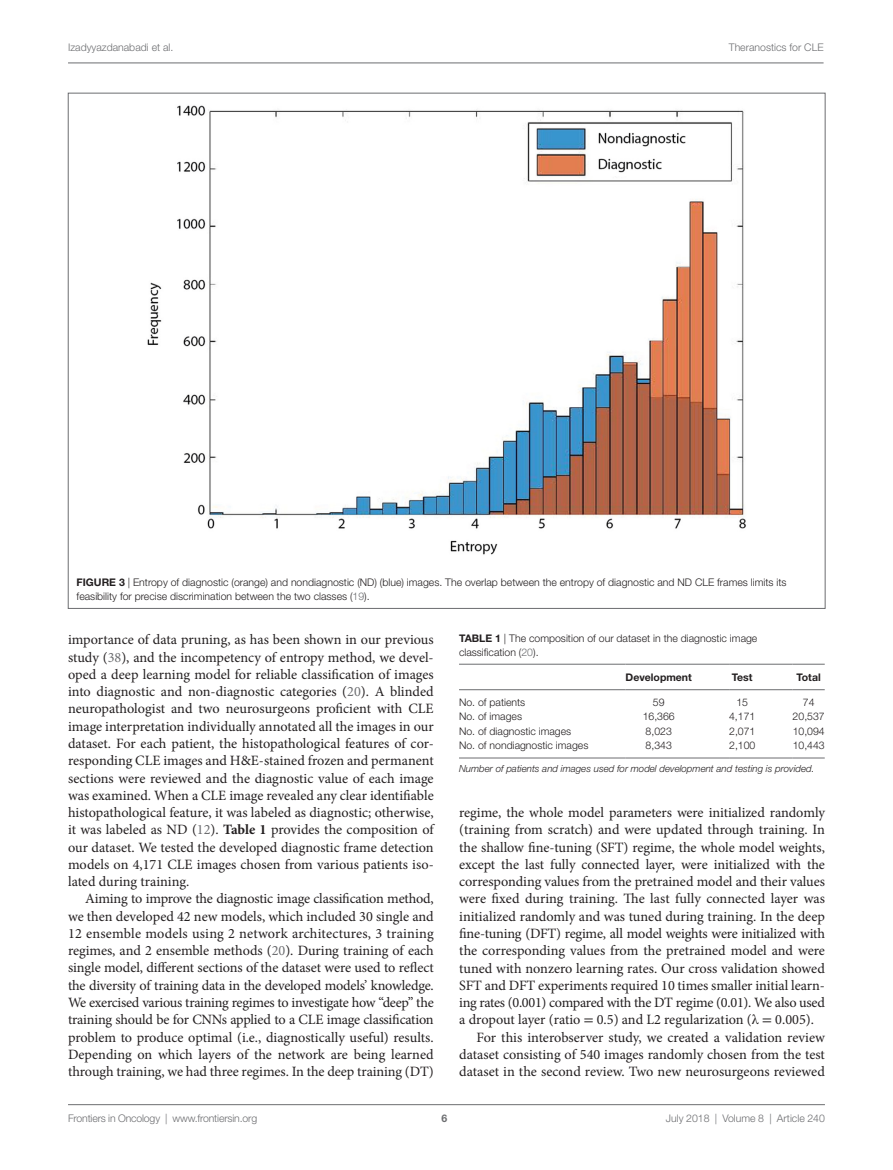
<style>
.page{position:relative;width:893px;height:1170px;background:#fff}
.page>*{position:absolute;margin:0;border:0;box-sizing:border-box;transform-origin:0 0}
.t1{font:14.25px/17.2px "Minion Pro";letter-spacing:-.005em;color:#231f20;text-align:justify}
.t2{font:300 10.5px/14.2px "Helvetica Neue LT Std";color:#231f20}
.t3{font:300 10.5px "Helvetica Neue LT Std";color:#6c6d70}
.t4{font:700 10.5px "Helvetica Neue LT Std";color:#231f20}
.t5{font:700 10.5px "Helvetica Neue LT Std";color:#6c6d70}
.t6{font:italic 300 9.75px "Helvetica Neue LT Std";color:#231f20}
.s1{font-weight:700}
.s2{color:#6c6d70}
.s3{font-family:"STIX General"}
</style>
<div class="page">
<hr style="left:459px;top:664px;width:167px;height:1px;background:#6c6d70">
<hr style="left:459px;top:689px;width:167px;height:1px;background:#6c6d70">
<hr style="left:626px;top:664px;width:103px;height:1px;background:#6c6d70">
<hr style="left:626px;top:689px;width:103px;height:1px;background:#6c6d70">
<hr style="left:729px;top:664px;width:64px;height:1px;background:#6c6d70">
<hr style="left:729px;top:689px;width:64px;height:1px;background:#6c6d70">
<hr style="left:793px;top:664px;width:32px;height:1px;background:#6c6d70">
<hr style="left:793px;top:689px;width:32px;height:1px;background:#6c6d70">
<hr style="left:459px;top:757px;width:167px;height:1px;background:#6c6d70">
<hr style="left:626px;top:757px;width:103px;height:1px;background:#6c6d70">
<hr style="left:729px;top:757px;width:64px;height:1px;background:#6c6d70">
<hr style="left:793px;top:757px;width:32px;height:1px;background:#6c6d70">
<img style="left:147px;top:105px;width:599px;height:450px">
<hr style="left:68px;top:63px;width:756px;height:1px;background:#6c6d70">
<hr style="left:68px;top:1104px;width:757px;height:1px;background:#6c6d70">
<p class="t3" style="left:68px;top:41px;width:107px">Izadyyazdanabadi et al.</p>
<p class="t3" style="left:729px;top:41px;width:96px">Theranostics for CLE</p>
<p class="t2" style="left:77px;top:574px;width:711px;text-indent:33px"><span class="s1">e 3</span> | Entropy of diagnostic (orange) and nondiagnostic (ND) (blue) images. The overlap between the entropy of diagnostic and ND CLE frames limits its feasibility for precise discrimination between the two classes (<span class="s2">19</span>).</p>
<p class="t4" style="left:77px;top:575px;width:18px">Figur</p>
<p class="t1" style="left:68px;top:631px;width:367px">importance of data pruning, as has been shown in our previous study (<span class="s2">38</span>), and the incompetency of entropy method, we devel&shy;oped a deep learning model for reliable classification of images into diagnostic and non-diagnostic categories (<span class="s2">20</span>). A blinded neuropathologist and two neurosurgeons proficient with CLE image interpretation individually annotated all the images in our dataset. For each patient, the histopathological features of cor&shy;responding CLE images and H&amp;E-stained frozen and permanent sections were reviewed and the diagnostic value of each image was examined. When a CLE image revealed any clear identifiable histopathological feature, it was labeled as diagnostic; otherwise, it was labeled as ND (<span class="s2">12</span>). <span class="s1">Table 1</span> provides the composition of our dataset. We tested the developed diagnostic frame detection models on 4,171 CLE images chosen from various patients iso&shy;lated during training.</p>
<p class="t1" style="left:68px;top:890px;width:367px;text-indent:17px">Aiming to improve the diagnostic image classification method, we then developed 42 new models, which included 30 single and 12 ensemble models using 2 network architectures, 3 training regimes, and 2 ensemble methods (<span class="s2">20</span>). During training of each single model, different sections of the dataset were used to reflect the diversity of training data in the developed models’ knowledge.<br>We exercised various training regimes to investigate how “deep” the training should be for CNNs applied to a CLE image classification problem to produce optimal (i.e., diagnostically useful) results.<br>Depending on which layers of the network are being learned through training, we had three regimes. In the deep training (DT)</p>
<p class="t2" style="left:459px;top:630px;width:300px;text-indent:26px"><span class="s1">e 1</span> | The composition of our dataset in the diagnostic image classification (<span class="s2">20</span>).</p>
<p class="t4" style="left:626px;top:670px;width:68px">Development</p>
<p class="t4" style="left:732px;top:670px;width:22px">Test</p>
<p class="t4" style="left:797px;top:670px;width:26px">Total</p>
<p class="t2" style="left:459px;top:695px;width:68px">No. of patients</p>
<p class="t2" style="left:653px;top:695px;width:13px">59</p>
<p class="t2" style="left:736px;top:695px;width:13px">15</p>
<p class="t2" style="left:803px;top:695px;width:13px">74</p>
<p class="t2" style="left:459px;top:709px;width:65px">No. of images</p>
<p class="t2" style="left:643px;top:709px;width:34px">16,366</p>
<p class="t2" style="left:729px;top:709px;width:28px">4,171</p>
<p class="t2" style="left:793px;top:709px;width:34px">20,537</p>
<p class="t2" style="left:459px;top:723px;width:114px">No. of diagnostic images</p>
<p class="t2" style="left:646px;top:723px;width:28px">8,023</p>
<p class="t2" style="left:729px;top:723px;width:28px">2,071</p>
<p class="t2" style="left:793px;top:723px;width:34px">10,094</p>
<p class="t2" style="left:459px;top:737px;width:131px">No. of nondiagnostic images</p>
<p class="t2" style="left:646px;top:737px;width:28px">8,343</p>
<p class="t2" style="left:729px;top:737px;width:28px">2,100</p>
<p class="t2" style="left:793px;top:737px;width:34px">10,443</p>
<p class="t6" style="left:459px;top:762px;width:357px">Number of patients and images used for model development and testing is provided.</p>
<p class="t4" style="left:459px;top:631px;width:14px">Tabl</p>
<p class="t1" style="left:459px;top:804px;width:367px">regime, the whole model parameters were initialized randomly</p>
<p class="t1" style="left:459px;top:821px;width:367px">(training from scratch) and were updated through training. In</p>
<p class="t1" style="left:459px;top:838px;width:367px">the shallow fine-tuning (SFT) regime, the whole model weights,</p>
<p class="t1" style="left:459px;top:855px;width:367px">except the last fully connected layer, were initialized with the</p>
<p class="t1" style="left:459px;top:873px;width:367px">corresponding values from the pretrained model and their values</p>
<p class="t1" style="left:459px;top:890px;width:367px">were fixed during training. The last fully connected layer was</p>
<p class="t1" style="left:459px;top:907px;width:367px">initialized randomly and was tuned during training. In the deep</p>
<p class="t1" style="left:459px;top:924px;width:367px">fine-tuning (DFT) regime, all model weights were initialized with</p>
<p class="t1" style="left:459px;top:942px;width:367px">the corresponding values from the pretrained model and were</p>
<p class="t1" style="left:459px;top:959px;width:367px">tuned with nonzero learning rates. Our cross validation showed</p>
<p class="t1" style="left:459px;top:976px;width:367px">SFT and DFT experiments required 10 times smaller initial learn-</p>
<p class="t1" style="left:459px;top:993px;width:367px">ing rates (0.001) compared with the DT regime (0.01). We also used</p>
<p class="t1" style="left:459px;top:1011px;width:356px">a dropout layer (ratio <span class="s3">=</span> 0.5) and L2 regularization (<span class="s3">λ =</span> 0.005).</p>
<p class="t1" style="left:476px;top:1028px;width:350px">For this interobserver study, we created a validation review</p>
<p class="t1" style="left:459px;top:1045px;width:367px">dataset consisting of 540 images randomly chosen from the test</p>
<p class="t1" style="left:459px;top:1062px;width:367px">dataset in the second review. Two new neurosurgeons reviewed</p>
<p class="t3" style="left:68px;top:1111px;width:191px">Frontiers in Oncology | www.frontiersin.org</p>
<p class="t3" style="left:666px;top:1111px;width:161px">July 2018 | Volume 8 | Article 240</p>
<p class="t5" style="left:441px;top:1111px;width:7px">6</p>
</div>
